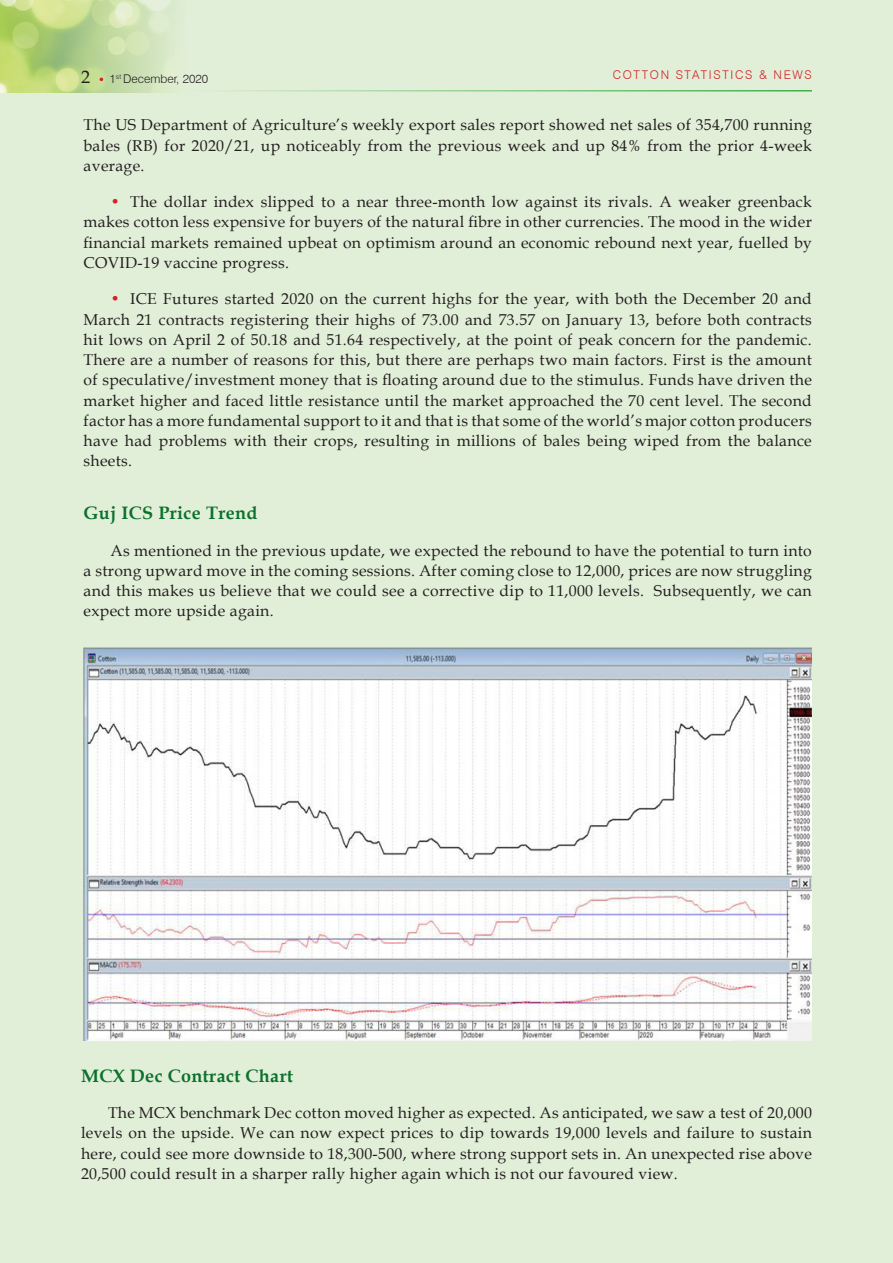
<style>
.page{position:relative;width:893px;height:1263px;background:#e2efd8}
.page>*{position:absolute;margin:0;border:0;box-sizing:border-box;transform-origin:0 0}
.BODY_BOLD{font:700 18px "Book Antiqua";letter-spacing:.02em;color:#0b712d}
.t1{font:18px "Book Antiqua";color:#231f20}
.BODY_TEXT{font:15.75px/20.2px "Book Antiqua";letter-spacing:.02em;color:#231f20;text-align:justify}
.t2{font:300 12px "Swiss 721 BT";letter-spacing:.14em;color:#d1232a}
.t3{font:300 12px "Swiss 721 BT";color:#231f20}
.s1{color:#d1232a}
</style>
<div class="page">
<img style="left:0;top:0;width:174px;height:93px">
<hr style="left:186px;top:90px;width:626px;height:2px;background:#40ae49">
<img style="left:84px;top:647px;width:728px;height:394px">
<p class="t1" style="left:81px;top:64px;width:10px">2</p>
<p class="t2" style="left:613px;top:67px;width:201px">COTTON STATISTICS &amp; NEWS</p>
<p class="t3" style="left:110px;top:71px;width:100px">1<sup>st</sup> December, 2020</p>
<p class="BODY_TEXT" style="left:84px;top:114px;width:730px">The US Department of Agriculture’s weekly export sales report showed net sales of 354,700 running bales (RB) for 2020/21, up noticeably from the previous week and up 84% from the prior 4-week average.</p>
<p class="BODY_TEXT" style="left:84px;top:191px;width:730px;text-indent:27px"><span class="s1">•</span> The dollar index slipped to a near three-month low against its rivals. A weaker greenback makes cotton less expensive for buyers of the natural fibre in other currencies. The mood in the wider financial markets remained upbeat on optimism around an economic rebound next year, fuelled by COVID-19 vaccine progress.</p>
<p class="BODY_TEXT" style="left:84px;top:289px;width:730px;text-indent:27px"><span class="s1">•</span> ICE Futures started 2020 on the current highs for the year, with both the December 20 and March 21 contracts registering their highs of 73.00 and 73.57 on January 13, before both contracts hit lows on April 2 of 50.18 and 51.64 respectively, at the point of peak concern for the pandemic.<br>There are a number of reasons for this, but there are perhaps two main factors. First is the amount of speculative/investment money that is floating around due to the stimulus. Funds have driven the market higher and faced little resistance until the market approached the 70 cent level. The second factor has a more fundamental support to it and that is that some of the world’s major cotton producers have had problems with their crops, resulting in millions of bales being wiped from the balance sheets.</p>
<p class="BODY_BOLD" style="left:84px;top:501px;width:175px">Guj ICS Price Trend</p>
<p class="BODY_TEXT" style="left:84px;top:540px;width:730px;text-indent:27px">As mentioned in the previous update, we expected the rebound to have the potential to turn into a strong upward move in the coming sessions. After coming close to 12,000, prices are now struggling and this makes us believe that we could see a corrective dip to 11,000 levels. Subsequently, we can expect more upside again.</p>
<p class="BODY_BOLD" style="left:81px;top:1063px;width:214px">MCX Dec Contract Chart</p>
<p class="BODY_TEXT" style="left:81px;top:1102px;width:732px;text-indent:27px">The MCX benchmark Dec cotton moved higher as expected. As anticipated, we saw a test of 20,000 levels on the upside. We can now expect prices to dip towards 19,000 levels and failure to sustain here, could see more downside to 18,300-500, where strong support sets in. An unexpected rise above 20,500 could result in a sharper rally higher again which is not our favoured view.</p>
</div>
